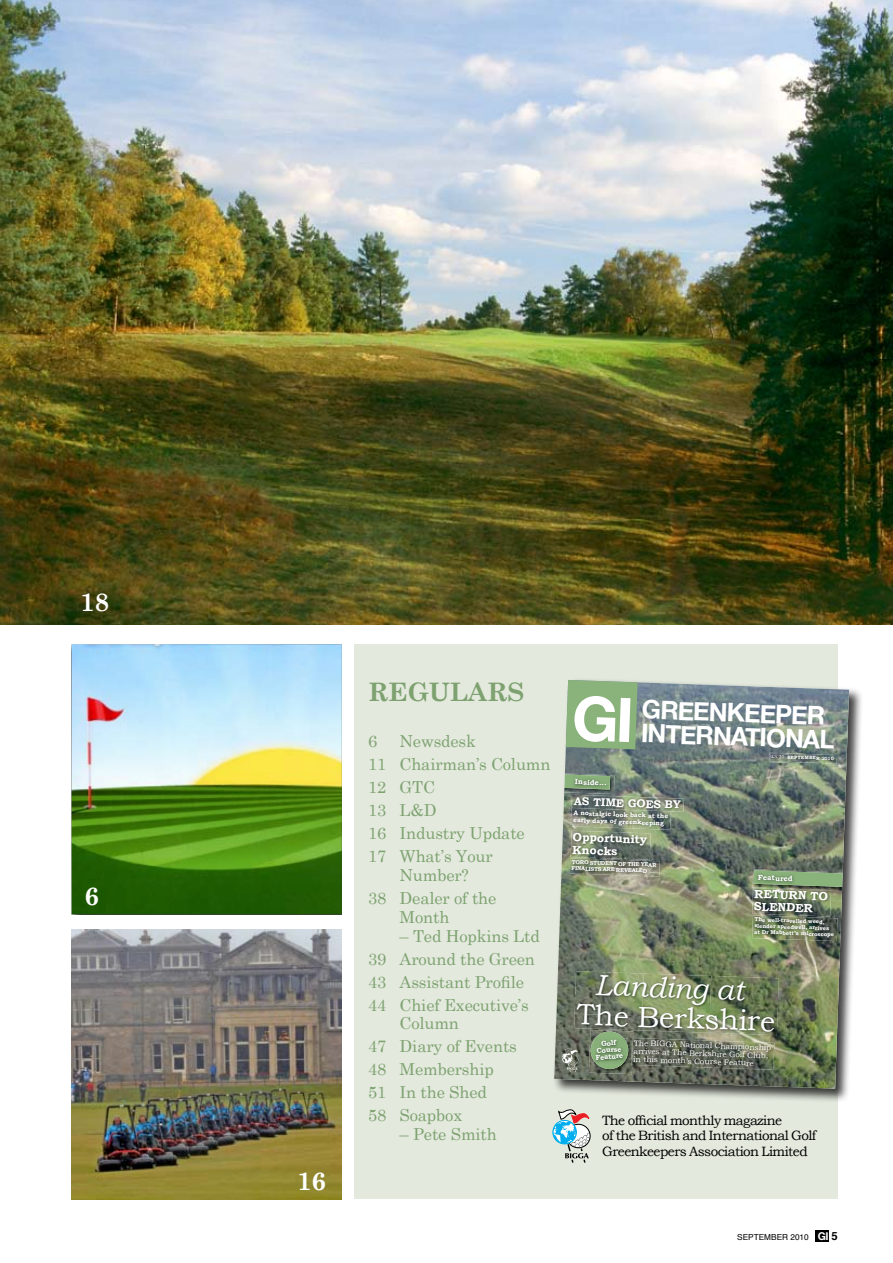
<style>
.page{position:relative;width:893px;height:1263px;background:#fff}
.page>*{position:absolute;margin:0;border:0;box-sizing:border-box;transform-origin:0 0}
.t1{font:29.4px "Bookman Old Style";color:#fff}
.t2{font:italic 29.4px "Bookman Old Style";color:#fff}
.t3{font:700 25.5px "Helvetica Neue";color:#fff}
.t4{font:700 25.5px "Century Schoolbook";letter-spacing:-.01em;color:#7da270}
.t5{font:700 25.5px "Century Schoolbook";color:#fff}
.t6{font:16.5px/23px "Century Schoolbook";letter-spacing:-.01em;color:#7da270}
.t7{font:13.5px/15.3px "Bookman Old Style";letter-spacing:-.04em;color:#000}
.t8{font:700 11.85px/12.8px "Bookman Old Style";color:#fff}
.t9{font:700 11.4px "Bookman Old Style";color:#fff}
.t10{font:8.25px "Helvetica";color:#000}
.t11{font:8.1px/8.1px "Bookman Old Style";color:#fff}
.t12{font:700 7.5px/8.6px "Bookman Old Style";color:#fff}
.t13{font:700 7.05px/6.8px "Bookman Old Style";color:#fff;text-align:center}
.t14{font:700 6.6px/7.1px "Bookman Old Style";color:#fff}
.t15{font:700 5.7px/6.1px "Bookman Old Style";color:#fff}
.t16{font:5.7px/6.6px "Bookman Old Style";color:#fff}
.t17{font:700 4.8px "Bookman Old Style";color:#fff}
.s1{font-family:"Helvetica Neue";font-weight:700;font-size:10.8px;color:#fff}
.s2{font-weight:700;font-size:11.25px}
</style>
<div class="page">
<div style="left:815px;top:1230px;width:13px;height:11px;background:#000"></div>
<img style="left:72px;top:929px;width:270px;height:270px">
<img style="left:72px;top:644px;width:270px;height:270px">
<img style="left:0;top:0;width:892px;height:625px">
<div style="left:354px;top:644px;width:483px;height:555px;background:#e3e9dd"></div>
<div style="left:551px;top:678px;width:312px;height:425px;background:#000;opacity:.75"></div>
<img style="left:554px;top:680px;width:294px;height:409px">
<svg style="left:691px;top:1087px;width:6px;height:3px"></svg>
<svg style="left:753px;top:870px;width:96px;height:22px;background:#7a936d"></svg>
<svg style="left:558px;top:1084px;width:25px;height:4px"></svg>
<div style="left:552px;top:1120px;width:24px;height:24px;border:1px solid #00aeef;border-radius:50%"></div>
<svg style="left:553px;top:1109px;width:38px;height:54px"></svg>
<svg style="left:560px;top:680px;width:77px;height:69px;background:#92b684"></svg>
<h2 class="t5" style="left:80px;top:587px;width:31px">18</h2>
<h2 class="t5" style="left:84px;top:880px;width:16px">6</h2>
<h2 class="t5" style="left:297px;top:1165px;width:31px">16</h2>
<h2 class="t4" style="left:368px;top:677px;width:158px">REGULARS</h2>
<p class="t6" style="left:368px;top:730px;width:11px">6</p>
<p class="t6" style="left:368px;top:730px;width:184px;text-indent:31px">Newsdesk<br>11 Chairman’s Column<br>12 GTC<br>13 L&amp;D<br>16 Industry Update<br>17 What’s Your</p>
<p class="t6" style="left:368px;top:863px;width:130px;text-align:center">Number?<br>38 Dealer of the</p>
<p class="t6" style="left:399px;top:905px;width:51px">Month</p>
<p class="t6" style="left:368px;top:924px;width:173px;text-indent:31px">– Ted Hopkins Ltd<br>39 Around the Green<br>43 Assistant Profile<br>44 Chief Executive’s</p>
<p class="t6" style="left:368px;top:1011px;width:150px;text-indent:31px">Column<br>47 Diary of Events<br>48 Membership<br>51 In the Shed<br>58 Soapbox</p>
<p class="t6" style="left:399px;top:1122px;width:99px">– Pete Smith</p>
<h2 class="t3" style="left:642px;top:693px;width:185px;rotate:2deg">GREENKEEPER</h2>
<h2 class="t3" style="left:641px;top:717px;width:195px;rotate:2deg">INTERNATIONAL</h2>
<p class="t12" style="left:575px;top:777px;width:33px;rotate:2deg">Inside...</p>
<p class="t12" style="left:580px;top:792px;width:33px;rotate:2deg">Inside...</p>
<p class="t9" style="left:574px;top:794px;width:108px;rotate:2deg">AS TIME GOES BY</p>
<p class="t14" style="left:573px;top:809px;width:96px;rotate:2deg">A nostalgic look back at the early days of greenkeeping</p>
<p class="t8" style="left:572px;top:830px;width:76px;rotate:2deg">Opportunity<br>Knocks</p>
<p class="t15" style="left:572px;top:859px;width:86px;rotate:2deg">TORO STUDENT OF THE YEAR<br>FINALISTS ARE REVEALED</p>
<p class="t12" style="left:579px;top:808px;width:44px;rotate:2deg">Focus on<br>Fungicides</p>
<p class="t16" style="left:578px;top:834px;width:39px;rotate:2deg">gets technical</p>
<p class="t12" style="left:578px;top:846px;width:47px;rotate:2deg">The Unseen<br>Irrigation<br>System</p>
<p class="t17" style="left:787px;top:754px;width:48px;rotate:2deg">SEPTEMBER 2010</p>
<p class="t12" style="left:757px;top:873px;width:37px;rotate:2deg">Featured</p>
<p class="t8" style="left:754px;top:887px;width:75px;rotate:2deg">RETURN TO<br>SLENDER</p>
<p class="t15" style="left:754px;top:916px;width:81px;rotate:2deg">The well-travelled weed, slender speedwell, arrives at Dr Mabbett’s microscope</p>
<p class="t12" style="left:784px;top:893px;width:49px;rotate:2deg">Horses<br>(and Tennis)</p>
<p class="t16" style="left:783px;top:921px;width:32px;rotate:2deg">Epsom and<br>Wimbledon</p>
<h1 class="t2" style="left:595px;top:968px;width:151px;rotate:2deg">Landing at</h1>
<h1 class="t1" style="left:577px;top:997px;width:200px;rotate:2deg">The Berkshire</h1>
<p class="t13" style="left:594px;top:1040px;width:29px;rotate:-4deg">Golf<br>Course<br>Feature</p>
<p class="t11" style="left:634px;top:1039px;width:139px;rotate:2deg">The BIGGA National Championship arrives at The Berkshire Golf Club, in this month’s Course Feature</p>
<p class="t7" style="left:602px;top:1113px;width:215px">The official monthly magazine<br>of the British and International Golf<br>Greenkeepers Association Limited</p>
<p class="t7" style="left:612px;top:1129px;width:195px;text-indent:26px">official monthly m gazine of th British &amp; International Golf</p>
<p class="t7" style="left:612px;top:1129px;width:10px">T</p>
<p class="t10" style="left:737px;top:1231px;width:102px">SEPTEMBER 2010 <span class="s1">GI</span> <span class="s2">5</span></p>
</div>
